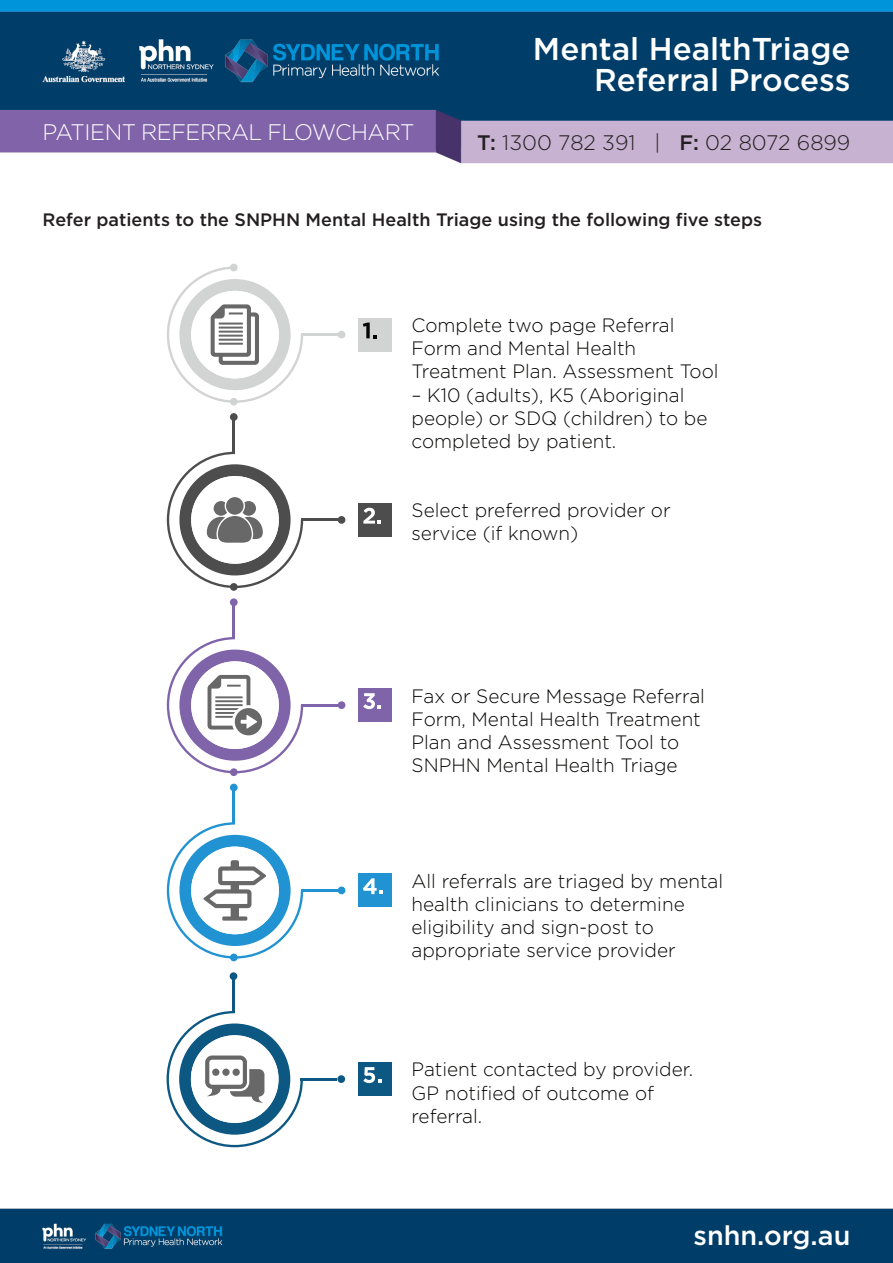
<style>
.page{position:relative;width:893px;height:1263px;background:#fff}
.page>*{position:absolute;margin:0;border:0;box-sizing:border-box;transform-origin:0 0}
.t1{font:500 31.5px/31.5px "Gotham";color:#fff;text-align:right}
.t2{font:500 27px "Gotham";color:#fff}
.t3{font:300 22.5px "Gotham";letter-spacing:-.02em;color:#fff}
.t4{font:300 21px "Gotham";color:#231f20}
.t5{font:300 19.35px/23.2px "Gotham";color:#050504}
.t6{font:500 18px "Gotham";color:#231f20}
.s1{font-weight:500}
</style>
<div class="page">
<img style="left:0;top:0;width:893px;height:1263px">
<hr style="left:301px;top:333px;width:36px;height:3px;background:#d2d3d3">
<div style="left:230px;top:264px;width:8px;height:7px;background:#d2d3d3;border-radius:50%"></div>
<div style="left:338px;top:331px;width:7px;height:7px;background:#d2d3d3;border-radius:50%"></div>
<div style="left:230px;top:398px;width:8px;height:7px;background:#d2d3d3;border-radius:50%"></div>
<hr style="left:301px;top:519px;width:36px;height:2px;background:#4d4d4d">
<hr style="left:233px;top:417px;width:2px;height:37px;background:#4d4d4d">
<div style="left:230px;top:413px;width:8px;height:8px;background:#4d4d4d;border-radius:50%"></div>
<div style="left:338px;top:516px;width:7px;height:8px;background:#4d4d4d;border-radius:50%"></div>
<svg style="left:230px;top:583px;width:8px;height:8px"></svg>
<hr style="left:301px;top:704px;width:36px;height:2px;background:#7f64aa">
<hr style="left:233px;top:602px;width:2px;height:37px;background:#7f64aa">
<div style="left:230px;top:598px;width:8px;height:8px;background:#7f64aa;border-radius:50%"></div>
<div style="left:338px;top:701px;width:7px;height:8px;background:#7f64aa;border-radius:50%"></div>
<div style="left:230px;top:768px;width:8px;height:8px;background:#7f64aa;border-radius:50%"></div>
<hr style="left:301px;top:889px;width:36px;height:2px;background:#2293d2">
<hr style="left:233px;top:787px;width:2px;height:37px;background:#2293d2">
<div style="left:230px;top:784px;width:8px;height:7px;background:#2293d2;border-radius:50%"></div>
<div style="left:338px;top:886px;width:7px;height:8px;background:#2293d2;border-radius:50%"></div>
<div style="left:230px;top:953px;width:8px;height:8px;background:#2293d2;border-radius:50%"></div>
<hr style="left:301px;top:1078px;width:36px;height:2px;background:#0d5882">
<hr style="left:232px;top:976px;width:3px;height:37px;background:#0d5882">
<div style="left:230px;top:972px;width:7px;height:8px;background:#0d5882;border-radius:50%"></div>
<div style="left:337px;top:1075px;width:8px;height:8px;background:#0d5882;border-radius:50%"></div>
<div style="left:359px;top:318px;width:33px;height:33px;background:#d2d3d3"></div>
<svg style="left:363px;top:323px;width:14px;height:15px"></svg>
<div style="left:359px;top:503px;width:33px;height:34px;background:#4d4d4d"></div>
<svg style="left:363px;top:508px;width:18px;height:16px"></svg>
<div style="left:359px;top:688px;width:33px;height:34px;background:#7f64aa"></div>
<svg style="left:363px;top:693px;width:18px;height:16px"></svg>
<div style="left:359px;top:874px;width:33px;height:33px;background:#2293d2"></div>
<svg style="left:363px;top:878px;width:20px;height:16px"></svg>
<div style="left:359px;top:1062px;width:33px;height:34px;background:#0d5882"></div>
<svg style="left:363px;top:1067px;width:18px;height:16px"></svg>
<svg style="left:167px;top:452px;width:136px;height:136px"></svg>
<div style="left:226px;top:497px;width:18px;height:18px;background:#686869;border-radius:50%"></div>
<svg style="left:167px;top:637px;width:136px;height:136px"></svg>
<svg style="left:167px;top:266px;width:136px;height:137px"></svg>
<svg style="left:167px;top:822px;width:136px;height:136px"></svg>
<svg style="left:167px;top:1011px;width:136px;height:136px"></svg>
<p class="t3" style="left:43px;top:118px;width:374px">PATIENT REFERRAL FLOWCHART</p>
<p class="t1" style="left:533px;top:32px;width:319px">Mental HealthTriage<br>Referral Process</p>
<p class="t4" style="left:477px;top:129px;width:375px"><span class="s1">T:</span> 1300 782 391 | <span class="s1">F:</span> 02 8072 6899</p>
<p class="t6" style="left:43px;top:209px;width:721px">Refer patients to the SNPHN Mental Health Triage using the following five steps</p>
<p class="t5" style="left:412px;top:313px;width:309px">Complete two page Referral<br>Form and Mental Health<br>Treatment Plan. Assessment Tool</p>
<p class="t5" style="left:412px;top:383px;width:297px">– K10 (adults), K5 (Aboriginal people) or SDQ (children) to be completed by patient.</p>
<p class="t5" style="left:412px;top:498px;width:261px">Select preferred provider or service (if known)</p>
<p class="t5" style="left:412px;top:683px;width:295px">Fax or Secure Message Referral<br>Form, Mental Health Treatment<br>Plan and Assessment Tool to<br>SNPHN Mental Health Triage</p>
<p class="t5" style="left:412px;top:869px;width:313px">All referrals are triaged by mental health clinicians to determine eligibility and sign-post to appropriate service provider</p>
<p class="t5" style="left:412px;top:1057px;width:283px">Patient contacted by provider.<br>GP notified of outcome of referral.</p>
<p class="t2" style="left:694px;top:1220px;width:158px">snhn.org.au</p>
</div>
